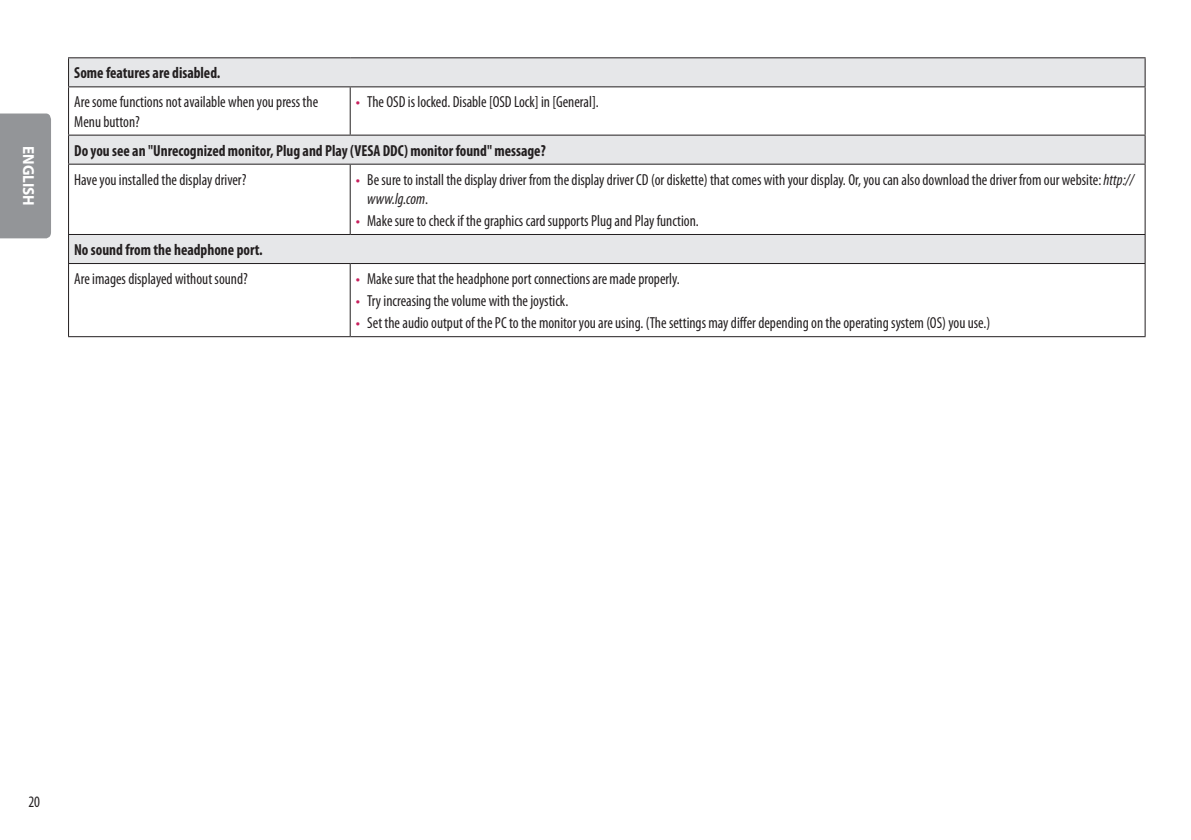
<style>
.page{position:relative;width:1191px;height:840px;background:#fff}
.page>*{position:absolute;margin:0;border:0;box-sizing:border-box;transform-origin:0 0}
.Body{font:condensed 16px/19.2px "Myriad Pro";color:#231f20;scale:.95 1}
.Body_Bold{font:700 condensed 16px "Myriad Pro";color:#231f20;scale:.95 1}
.t1{font:700 16px "Myriad Pro";color:#fff;scale:.95 1}
.s1{font-family:"LG Smart";font-stretch:normal;color:#c8205d}
.s2{font-style:italic}
</style>
<div class="page">
<div style="left:0;top:113px;width:51px;height:125px;background:#939598"></div>
<svg style="left:69px;top:58px;width:1075px;height:205px"></svg>
<svg style="left:1144px;top:58px;width:1px;height:28px"></svg>
<svg style="left:68px;top:135px;width:1px;height:28px"></svg>
<svg style="left:1144px;top:135px;width:1px;height:28px"></svg>
<hr style="left:68px;top:163px;width:282px;height:1px;background:#231f20">
<hr style="left:68px;top:164px;width:1px;height:70px;background:#231f20">
<hr style="left:350px;top:163px;width:795px;height:1px;background:#231f20">
<hr style="left:350px;top:164px;width:1px;height:70px;background:#231f20">
<hr style="left:1144px;top:164px;width:1px;height:70px;background:#231f20">
<hr style="left:68px;top:234px;width:282px;height:1px;background:#231f20">
<svg style="left:68px;top:235px;width:1px;height:28px"></svg>
<hr style="left:350px;top:234px;width:795px;height:1px;background:#231f20">
<svg style="left:1144px;top:235px;width:1px;height:28px"></svg>
<hr style="left:68px;top:263px;width:282px;height:1px;background:#231f20">
<hr style="left:68px;top:264px;width:1px;height:72px;background:#231f20">
<hr style="left:350px;top:263px;width:795px;height:1px;background:#231f20">
<hr style="left:350px;top:264px;width:1px;height:72px;background:#231f20">
<hr style="left:1144px;top:264px;width:1px;height:72px;background:#231f20">
<hr style="left:68px;top:336px;width:282px;height:1px;background:#231f20">
<hr style="left:350px;top:336px;width:795px;height:1px;background:#231f20">
<svg style="left:68px;top:58px;width:1px;height:28px"></svg>
<hr style="left:68px;top:86px;width:282px;height:1px;background:#231f20">
<hr style="left:68px;top:87px;width:1px;height:47px;background:#231f20">
<hr style="left:350px;top:86px;width:795px;height:1px;background:#231f20">
<hr style="left:350px;top:87px;width:1px;height:47px;background:#231f20">
<hr style="left:1144px;top:87px;width:1px;height:47px;background:#231f20">
<hr style="left:68px;top:134px;width:282px;height:1px;background:#231f20">
<hr style="left:350px;top:134px;width:795px;height:1px;background:#231f20">
<hr style="left:68px;top:57px;width:282px;height:1px;background:#231f20">
<hr style="left:350px;top:57px;width:795px;height:1px;background:#231f20">
<p class="t1" style="left:39px;top:146px;width:64px;rotate:90deg">ENGLISH</p>
<p class="Body_Bold" style="left:74px;top:63px;width:155px">Some features are disabled.</p>
<p class="Body" style="left:74px;top:92px;width:258px">Are some functions not available when you press the<br>Menu button?</p>
<p class="Body" style="left:356px;top:92px;width:257px"><span class="s1">•</span> The OSD is locked. Disable [OSD Lock] in [General].</p>
<p class="Body_Bold" style="left:74px;top:140px;width:498px">Do you see an "Unrecognized monitor, Plug and Play (VESA DDC) monitor found" message?</p>
<p class="Body" style="left:74px;top:169px;width:183px">Have you installed the display driver?</p>
<p class="Body" style="left:367px;top:169px;width:808px;text-indent:-11px"><span class="s1">•</span> Be sure to install the display driver from the display driver CD (or diskette) that comes with your display. Or, you can also download the driver from our website: <span class="s2">http:// www.lg.com</span>.</p>
<p class="Body" style="left:356px;top:211px;width:362px"><span class="s1">•</span> Make sure to check if the graphics card supports Plug and Play function.</p>
<p class="Body_Bold" style="left:74px;top:239px;width:200px">No sound from the headphone port.</p>
<p class="Body" style="left:74px;top:269px;width:184px">Are images displayed without sound?</p>
<p class="Body" style="left:356px;top:269px;width:342px"><span class="s1">•</span> Make sure that the headphone port connections are made properly.</p>
<p class="Body" style="left:356px;top:291px;width:225px"><span class="s1">•</span> Try increasing the volume with the joystick.</p>
<p class="Body" style="left:356px;top:313px;width:669px"><span class="s1">•</span> Set the audio output of the PC to the monitor you are using. (The settings may differ depending on the operating system (OS) you use.)</p>
<p class="Body" style="left:28px;top:791px;width:14px">20</p>
</div>
